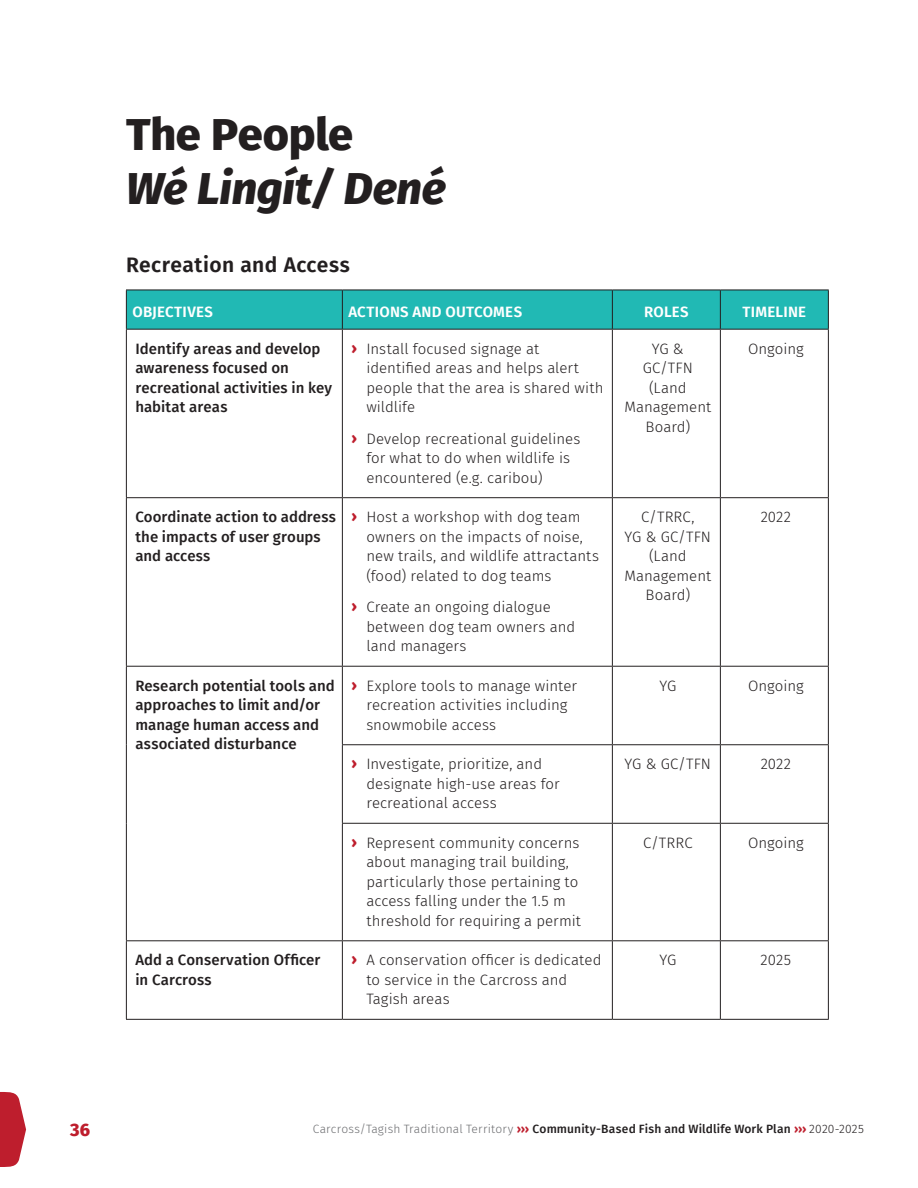
<style>
.page{position:relative;width:918px;height:1188px;background:#fff}
.page>*{position:absolute;margin:0;border:0;box-sizing:border-box;transform-origin:0 0}
.t1{font:italic 800 45px/54px "Fira Sans";letter-spacing:-.005em;color:#231f20}
.t2{font:600 21px "Fira Sans";letter-spacing:.02em;color:#231f20}
.t3{font:800 18px "Fira Sans";color:#be1e2d}
.Roles_Timelines{font:300 15px/19.5px "Fira Sans";color:#231f20}
.Objectives{font:500 15px/19.5px "Fira Sans";letter-spacing:.005em;color:#231f20}
.Headings{font:600 15px "Fira Sans";letter-spacing:.015em;color:#fff}
.t4{font:500 12px "Fira Sans";letter-spacing:.015em;color:#231f20}
.s1{font-style:normal}
.s2{font-weight:800;color:#be1e2d}
.s3{font-weight:300;color:#6d6e71}
.s4{font-weight:700;color:#be1e2d}
.s5{font-weight:300}
</style>
<div class="page">
<div style="left:127px;top:291px;width:701px;height:38px;background:#21b9b4"></div>
<hr style="left:126px;top:290px;width:216px;height:1px;background:#231f20">
<hr style="left:126px;top:290px;width:1px;height:39px;background:#231f20">
<hr style="left:342px;top:290px;width:270px;height:1px;background:#231f20">
<hr style="left:342px;top:290px;width:1px;height:39px;background:#231f20">
<hr style="left:612px;top:290px;width:108px;height:1px;background:#231f20">
<hr style="left:612px;top:290px;width:1px;height:39px;background:#231f20">
<hr style="left:720px;top:290px;width:109px;height:1px;background:#231f20">
<hr style="left:720px;top:290px;width:1px;height:39px;background:#231f20">
<hr style="left:828px;top:290px;width:1px;height:39px;background:#231f20">
<hr style="left:342px;top:330px;width:1px;height:167px;background:#231f20">
<hr style="left:612px;top:330px;width:1px;height:167px;background:#231f20">
<hr style="left:720px;top:330px;width:1px;height:167px;background:#231f20">
<hr style="left:126px;top:497px;width:216px;height:1px;background:#231f20">
<hr style="left:342px;top:497px;width:270px;height:1px;background:#231f20">
<hr style="left:342px;top:498px;width:1px;height:168px;background:#231f20">
<hr style="left:612px;top:497px;width:108px;height:1px;background:#231f20">
<hr style="left:612px;top:498px;width:1px;height:168px;background:#231f20">
<hr style="left:720px;top:497px;width:109px;height:1px;background:#231f20">
<hr style="left:720px;top:498px;width:1px;height:168px;background:#231f20">
<hr style="left:342px;top:666px;width:270px;height:1px;background:#231f20">
<hr style="left:612px;top:666px;width:108px;height:1px;background:#231f20">
<hr style="left:612px;top:667px;width:1px;height:77px;background:#231f20">
<hr style="left:720px;top:666px;width:109px;height:1px;background:#231f20">
<hr style="left:720px;top:667px;width:1px;height:77px;background:#231f20">
<hr style="left:342px;top:744px;width:270px;height:1px;background:#231f20">
<hr style="left:612px;top:744px;width:108px;height:1px;background:#231f20">
<hr style="left:612px;top:745px;width:1px;height:78px;background:#231f20">
<hr style="left:720px;top:744px;width:109px;height:1px;background:#231f20">
<hr style="left:720px;top:745px;width:1px;height:78px;background:#231f20">
<hr style="left:342px;top:823px;width:270px;height:1px;background:#231f20">
<hr style="left:612px;top:823px;width:108px;height:1px;background:#231f20">
<hr style="left:612px;top:824px;width:1px;height:116px;background:#231f20">
<hr style="left:720px;top:823px;width:109px;height:1px;background:#231f20">
<hr style="left:720px;top:824px;width:1px;height:116px;background:#231f20">
<hr style="left:342px;top:940px;width:270px;height:1px;background:#231f20">
<hr style="left:342px;top:941px;width:1px;height:78px;background:#231f20">
<hr style="left:612px;top:940px;width:108px;height:1px;background:#231f20">
<hr style="left:612px;top:941px;width:1px;height:78px;background:#231f20">
<hr style="left:720px;top:940px;width:109px;height:1px;background:#231f20">
<hr style="left:720px;top:941px;width:1px;height:78px;background:#231f20">
<hr style="left:126px;top:666px;width:216px;height:1px;background:#231f20">
<hr style="left:126px;top:667px;width:1px;height:78px;background:#231f20">
<hr style="left:342px;top:667px;width:1px;height:77px;background:#231f20">
<hr style="left:126px;top:745px;width:1px;height:78px;background:#231f20">
<hr style="left:342px;top:745px;width:1px;height:78px;background:#231f20">
<hr style="left:126px;top:823px;width:1px;height:117px;background:#231f20">
<hr style="left:342px;top:824px;width:1px;height:116px;background:#231f20">
<hr style="left:126px;top:940px;width:216px;height:1px;background:#231f20">
<hr style="left:126px;top:329px;width:216px;height:1px;background:#231f20">
<hr style="left:126px;top:330px;width:1px;height:167px;background:#231f20">
<hr style="left:342px;top:329px;width:270px;height:1px;background:#231f20">
<hr style="left:612px;top:329px;width:108px;height:1px;background:#231f20">
<hr style="left:720px;top:329px;width:109px;height:1px;background:#231f20">
<hr style="left:828px;top:330px;width:1px;height:167px;background:#231f20">
<hr style="left:126px;top:498px;width:1px;height:168px;background:#231f20">
<hr style="left:828px;top:498px;width:1px;height:168px;background:#231f20">
<hr style="left:828px;top:667px;width:1px;height:77px;background:#231f20">
<hr style="left:828px;top:745px;width:1px;height:78px;background:#231f20">
<hr style="left:828px;top:824px;width:1px;height:116px;background:#231f20">
<hr style="left:126px;top:941px;width:1px;height:78px;background:#231f20">
<hr style="left:828px;top:941px;width:1px;height:78px;background:#231f20">
<hr style="left:126px;top:1019px;width:216px;height:1px;background:#231f20">
<hr style="left:342px;top:1019px;width:270px;height:1px;background:#231f20">
<hr style="left:612px;top:1019px;width:108px;height:1px;background:#231f20">
<hr style="left:720px;top:1019px;width:109px;height:1px;background:#231f20">
<svg style="left:0;top:1092px;width:26px;height:75px"></svg>
<h1 class="t1" style="left:126px;top:104px;width:321px"><span class="s1">The People<br></span>Wé Lingít/ Dené</h1>
<h2 class="t2" style="left:126px;top:247px;width:226px">Recreation and Access</h2>
<p class="Headings" style="left:132px;top:299px;width:82px">OBJECTIVES</p>
<p class="Headings" style="left:348px;top:299px;width:175px">ACTIONS AND OUTCOMES</p>
<p class="Headings" style="left:644px;top:299px;width:46px">ROLES</p>
<p class="Headings" style="left:743px;top:299px;width:65px">TIMELINE</p>
<p class="Objectives" style="left:135px;top:338px;width:198px">Identify areas and develop awareness focused on recreational activities in key habitat areas</p>
<p class="Roles_Timelines" style="left:366px;top:339px;width:239px;text-indent:-15px"><span class="s2">ࢣ</span> Install focused signage at identified areas and helps alert people that the area is shared with wildlife</p>
<p class="Roles_Timelines" style="left:366px;top:429px;width:216px;text-indent:-15px"><span class="s2">ࢣ</span> Develop recreational guidelines for what to do when wildlife is encountered (e.g. caribou)</p>
<p class="Roles_Timelines" style="left:624px;top:339px;width:88px;text-align:center">YG &amp;<br>GC/TFN (Land<br>Management<br>Board)</p>
<p class="Roles_Timelines" style="left:748px;top:339px;width:57px">Ongoing</p>
<p class="Objectives" style="left:135px;top:506px;width:202px">Coordinate action to address the impacts of user groups and access</p>
<p class="Roles_Timelines" style="left:366px;top:507px;width:234px;text-indent:-15px"><span class="s2">ࢣ</span> Host a workshop with dog team owners on the impacts of noise, new trails, and wildlife attractants (food) related to dog teams</p>
<p class="Roles_Timelines" style="left:366px;top:597px;width:210px;text-indent:-15px"><span class="s2">ࢣ</span> Create an ongoing dialogue between dog team owners and land managers</p>
<p class="Roles_Timelines" style="left:624px;top:507px;width:88px;text-align:center">C/TRRC,<br>YG &amp; GC/TFN (Land<br>Management<br>Board)</p>
<p class="Roles_Timelines" style="left:761px;top:507px;width:32px">2022</p>
<p class="Objectives" style="left:135px;top:675px;width:201px">Research potential tools and approaches to limit and/or manage human access and associated disturbance</p>
<p class="Roles_Timelines" style="left:366px;top:676px;width:212px;text-indent:-15px"><span class="s2">ࢣ</span> Explore tools to manage winter recreation activities including snowmobile access</p>
<p class="Roles_Timelines" style="left:659px;top:676px;width:18px">YG</p>
<p class="Roles_Timelines" style="left:748px;top:676px;width:57px">Ongoing</p>
<p class="Roles_Timelines" style="left:366px;top:754px;width:195px;text-indent:-15px"><span class="s2">ࢣ</span> Investigate, prioritize, and designate high-use areas for recreational access</p>
<p class="Roles_Timelines" style="left:625px;top:754px;width:88px">YG &amp; GC/TFN</p>
<p class="Roles_Timelines" style="left:761px;top:754px;width:32px">2022</p>
<p class="Roles_Timelines" style="left:366px;top:833px;width:216px;text-indent:-15px"><span class="s2">ࢣ</span> Represent community concerns about managing trail building, particularly those pertaining to access falling under the 1.5 m threshold for requiring a permit</p>
<p class="Roles_Timelines" style="left:643px;top:833px;width:51px">C/TRRC</p>
<p class="Roles_Timelines" style="left:748px;top:833px;width:57px">Ongoing</p>
<p class="Objectives" style="left:135px;top:950px;width:187px">Add a Conservation Officer in Carcross</p>
<p class="Roles_Timelines" style="left:366px;top:950px;width:237px;text-indent:-15px"><span class="s2">ࢣ</span> A conservation officer is dedicated to service in the Carcross and<br>Tagish areas</p>
<p class="Roles_Timelines" style="left:659px;top:950px;width:18px">YG</p>
<p class="Roles_Timelines" style="left:761px;top:950px;width:32px">2025</p>
<p class="t3" style="left:70px;top:1114px;width:21px">36</p>
<p class="t4" style="left:313px;top:1119px;width:553px"><span class="s3">Carcross/Tagish Traditional Territory</span> <span class="s4">›››</span> Community-Based Fish and Wildlife Work Plan <span class="s4">›››</span> <span class="s5">2020-2025</span></p>
</div>
